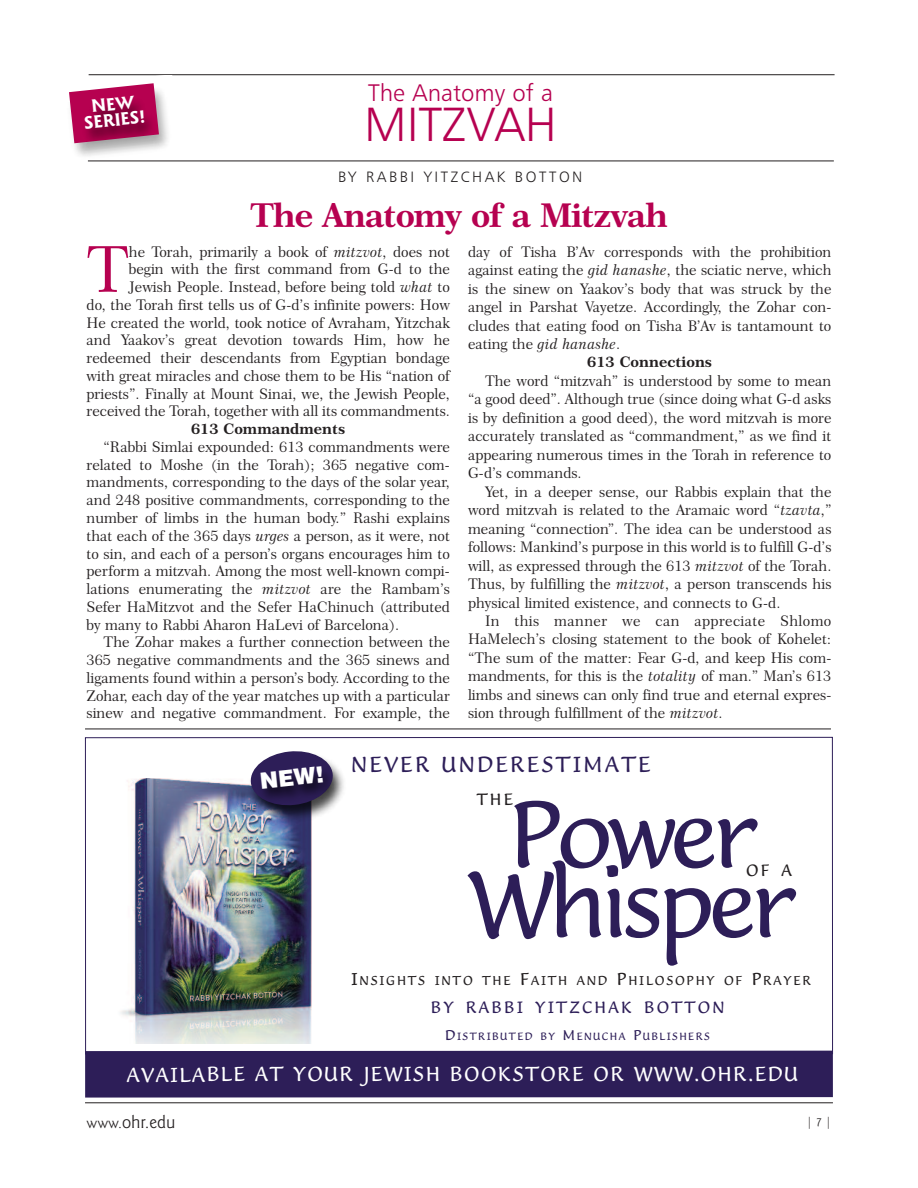
<style>
.page{position:relative;width:918px;height:1188px;background:#fff}
.page>*{position:absolute;margin:0;border:0;box-sizing:border-box;transform-origin:0 0}
.t1{font:90px/69.6px "Lucida Casual";letter-spacing:-.065em;color:#2d1e58;text-align:center}
.t2{font:63.75px "Century 751 BT Roman No 2 B";color:#b60150}
.t3{font:48px "Humanist 777 BT Light B";color:#b60150}
.t4{font:33px "Century 751 BT Bold B";letter-spacing:-.03em;color:#b60150}
.t5{font:24px "Humanist 777 BT Light B";color:#b60150}
.t6{font:900 22.5px "Swiss 721 BT";color:#fff}
.t7{font:21px "Lucida Casual";letter-spacing:.1em;color:#2d1e58}
.t8{font:19.5px "Lucida Casual";letter-spacing:.065em;color:#fff}
.t9{font:300 18px "Goudy Sans IT Cby BT";color:#231f20}
.t10{font:700 18px/15.6px "Goudy Sans IT Cby BT";color:#fff;text-align:center}
.t11{font:15.75px "Lucida Casual";letter-spacing:.135em;color:#2d1e58}
.t12{font:15.75px "Lucida Casual";color:#231f20}
.t13{font:15px "Humanist 777 BT Light B";letter-spacing:.17em;color:#231f20}
.t14{font:14.7px/17.7px "Century 751 BT Roman No 2 B";color:#231f20;text-align:justify}
.t15{font:14.7px "Century 751 BT Bold B";color:#231f20}
.t16{font:12.3px "Lucida Casual";letter-spacing:.135em;color:#231f20}
.t17{font:300 12px "Goudy Sans IT Cby BT";color:#231f20}
.t18{font:10.2px "Lucida Casual";letter-spacing:.135em;color:#2d1e58}
.s1{font-family:"Century 751 BT No 2 Italic B"}
.s2{font-size:16.5px}
.s3{font-size:13.5px}
.s4{font-size:15px}
</style>
<div class="page">
<hr style="left:85px;top:1103px;width:748px;height:1px;background:#231f20">
<hr style="left:89px;top:74px;width:746px;height:1px;background:#231f20">
<hr style="left:88px;top:161px;width:746px;height:1px;background:#231f20">
<hr style="left:85px;top:729px;width:746px;height:1px;background:#231f20">
<img style="left:121px;top:779px;width:190px;height:265px">
<div style="left:85px;top:1051px;width:748px;height:47px;background:#2d1e58"></div>
<img style="left:234px;top:751px;width:110px;height:80px">
<img style="left:69px;top:75px;width:111px;height:87px">
<p class="t10" style="left:82px;top:99px;width:63px;rotate:-6deg">NEW<br>SERIES!</p>
<h3 class="t5" style="left:368px;top:79px;width:186px">The Anatomy of a</h3>
<h3 class="t3" style="left:364px;top:97px;width:194px">MITZVAH</h3>
<p class="t13" style="left:338px;top:168px;width:246px">BY RABBI YITZCHAK BOTTON</p>
<h3 class="t4" style="left:250px;top:196px;width:419px">The Anatomy of a Mitzvah</h3>
<p class="t14" style="left:87px;top:243px;width:365px;text-align:right">he Torah, primarily a book of <span class="s1">mitzvot</span>, does not<br>begin with the first command from G-d to the Jewish People. Instead, before being told <span class="s1">what</span> to<br>do, the Torah first tells us of G-d’s infinite powers: How He created the world, took notice of Avraham, Yitzchak and Yaakov’s great devotion towards Him, how he redeemed their descendants from Egyptian bondage with great miracles and chose them to be His “nation of priests”. Finally at Mount Sinai, we, the Jewish People, received the Torah, together with all its commandments.</p>
<p class="t15" style="left:191px;top:421px;width:156px">613 Commandments</p>
<p class="t14" style="left:87px;top:438px;width:365px;text-indent:17px">“Rabbi Simlai expounded: 613 commandments were related to Moshe (in the Torah); 365 negative com&shy;mandments, corresponding to the days of the solar year, and 248 positive commandments, corresponding to the number of limbs in the human body.” Rashi explains that each of the 365 days <span class="s1">urges</span> a person, as it were, not to sin, and each of a person’s organs encourages him to perform a mitzvah. Among the most well-known compi&shy;lations enumerating the <span class="s1">mitzvot</span> are the Rambam’s Sefer HaMitzvot and the Sefer HaChinuch (attributed by many to Rabbi Aharon HaLevi of Barcelona).</p>
<p class="t14" style="left:87px;top:633px;width:365px;text-indent:17px">The Zohar makes a further connection between the 365 negative commandments and the 365 sinews and ligaments found within a person’s body. According to the Zohar, each day of the year matches up with a particular sinew and negative commandment. For example, the</p>
<h2 class="t2" style="left:87px;top:233px;width:44px">T</h2>
<p class="t14" style="left:468px;top:242px;width:365px;line-height:18.5px">day of Tisha B’Av corresponds with the prohibition against eating the <span class="s1">gid hanashe</span>, the sciatic nerve, which is the sinew on Yaakov’s body that was struck by the angel in Parshat Vayetze. Accordingly, the Zohar con&shy;cludes that eating food on Tisha B’Av is tantamount to eating the <span class="s1">gid hanashe</span>.</p>
<p class="t15" style="left:587px;top:354px;width:126px">613 Connections</p>
<p class="t14" style="left:468px;top:372px;width:365px;line-height:18.5px;text-indent:17px">The word “mitzvah” is understood by some to mean “a good deed”. Although true (since doing what G-d asks is by definition a good deed), the word mitzvah is more accurately translated as “commandment,” as we find it appearing numerous times in the Torah in reference to G-d’s commands.</p>
<p class="t14" style="left:468px;top:482px;width:365px;line-height:18.5px;text-indent:17px">Yet, in a deeper sense, our Rabbis explain that the word mitzvah is related to the Aramaic word “<span class="s1">tzavta</span>,” meaning “connection”. The idea can be understood as follows: Mankind’s purpose in this world is to fulfill G-d’s will, as expressed through the 613 <span class="s1">mitzvot</span> of the Torah.<br>Thus, by fulfilling the <span class="s1">mitzvot</span>, a person transcends his physical limited existence, and connects to G-d.</p>
<p class="t14" style="left:468px;top:612px;width:365px;line-height:18.5px;text-indent:17px">In this manner we can appreciate Shlomo HaMelech’s closing statement to the book of Kohelet: “The sum of the matter: Fear G-d, and keep His com&shy;mandments, for this is the <span class="s1">totality</span> of man.” Man’s 613 limbs and sinews can only find true and eternal expres&shy;sion through fulfillment of the <span class="s1">mitzvot</span>.</p>
<h3 class="t6" style="left:259px;top:768px;width:66px;rotate:-6deg">NEW!</h3>
<h3 class="t7" style="left:351px;top:753px;width:301px">NEVER UNDERESTIMATE</h3>
<p class="t12" style="left:477px;top:791px;width:38px">THE</p>
<h1 class="t1" style="left:467px;top:802px;width:330px">Power<br>Whisper</h1>
<p class="t12" style="left:746px;top:861px;width:47px">OF A</p>
<p class="t16" style="left:351px;top:973px;width:462px"><span class="s2">I</span>NSIGHTS INTO THE <span class="s2">F</span>AITH AND <span class="s2">P</span>HILOSOPHY OF <span class="s2">P</span>RAYER</p>
<p class="t11" style="left:431px;top:998px;width:295px">BY RABBI YITZCHAK BOTTON</p>
<p class="t18" style="left:445px;top:1031px;width:266px"><span class="s3">D</span>ISTRIBUTED BY <span class="s3">M</span>ENUCHA <span class="s3">P</span>UBLISHERS</p>
<h3 class="t8" style="left:127px;top:1063px;width:673px">AVAILABLE AT YOUR JEWISH BOOKSTORE OR WWW.OHR.EDU</h3>
<p class="t9" style="left:87px;top:1111px;width:90px"><span class="s4">www.</span>ohr.edu</p>
<p class="t17" style="left:806px;top:1115px;width:27px">|7|</p>
</div>
